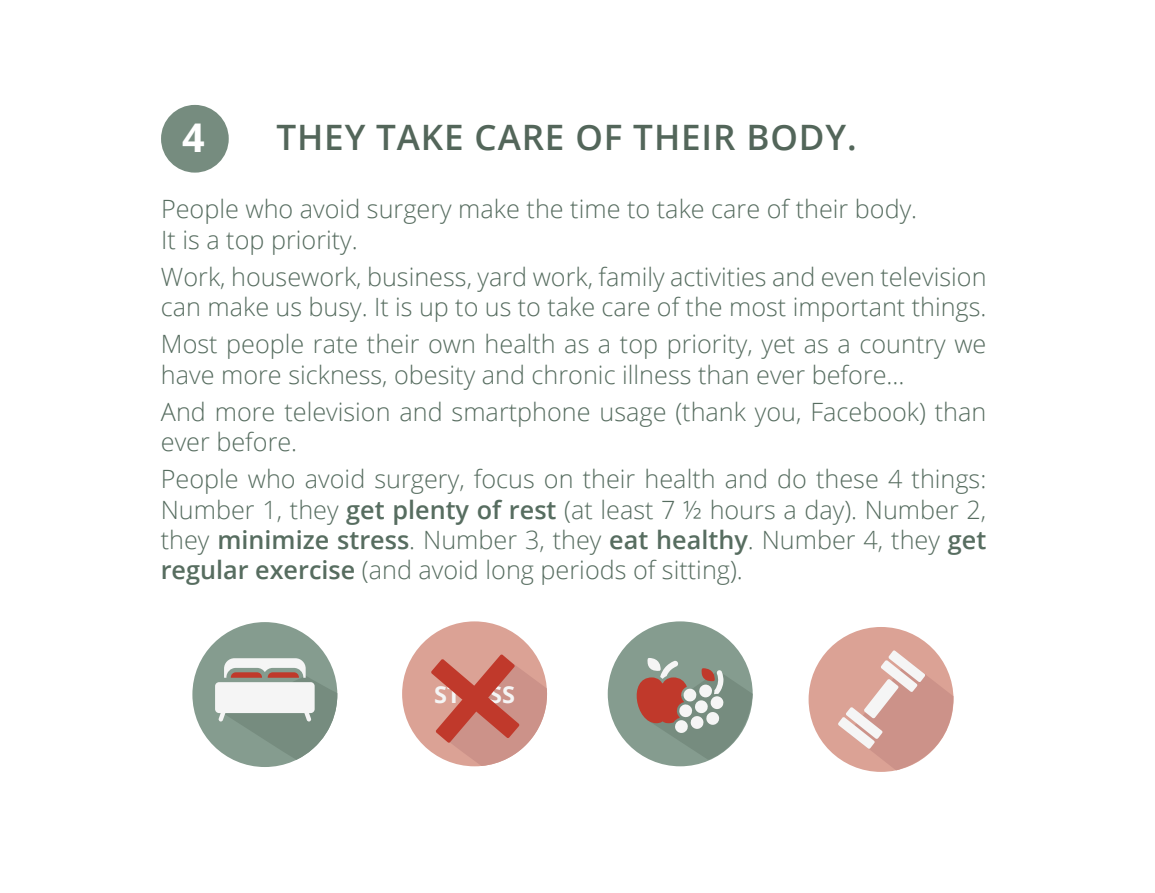
<style>
.page{position:relative;width:1155px;height:893px;background:#fff}
.page>*{position:absolute;margin:0;border:0;box-sizing:border-box;transform-origin:0 0}
.t1{font:700 39.55px "Open Sans";color:#fff}
.t2{font:600 35px "Open Sans";letter-spacing:.025em;color:#53665a}
.t3{font:300 25.2px/30.2px "Open Sans";color:#576d60}
.t4{font:700 23.45px "Open Sans";color:#f5f5f5}
.s1{font-weight:600}
</style>
<div class="page">
<div style="left:161px;top:105px;width:68px;height:68px;background:#768c7f;border-radius:50%"></div>
<div style="left:192px;top:622px;width:145px;height:145px;background:#859c8f;border-radius:50%"></div>
<div style="left:402px;top:621px;width:145px;height:145px;background:#dba295;border-radius:50%"></div>
<div style="left:607px;top:621px;width:145px;height:145px;background:#859c8f;border-radius:50%"></div>
<div style="left:808px;top:627px;width:145px;height:144px;background:#dba295;border-radius:50%"></div>
<svg style="left:215px;top:658px;width:122px;height:101px"></svg>
<svg style="left:431px;top:654px;width:116px;height:112px"></svg>
<svg style="left:627px;top:658px;width:125px;height:101px"></svg>
<svg style="left:837px;top:650px;width:116px;height:120px"></svg>
<h1 class="t1" style="left:182px;top:110px;width:24px">4</h1>
<h2 class="t2" style="left:276px;top:113px;width:581px">THEY TAKE CARE OF THEIR BODY.</h2>
<p class="t3" style="left:161px;top:193px;width:757px">People who avoid surgery make the time to take care of their body.<br>It is a top priority.</p>
<p class="t3" style="left:161px;top:261px;width:827px">Work, housework, business, yard work, family activities and even television can make us busy. It is up to us to take care of the most important things.</p>
<p class="t3" style="left:161px;top:328px;width:827px">Most people rate their own health as a top priority, yet as a country we have more sickness, obesity and chronic illness than ever before…</p>
<p class="t3" style="left:161px;top:396px;width:827px">And more television and smartphone usage (thank you, Facebook) than ever before.</p>
<p class="t3" style="left:161px;top:463px;width:827px;text-align:justify">People who avoid surgery, focus on their health and do these 4 things:<br>Number 1, they <span class="s1">get plenty of rest</span> (at least 7 ½ hours a day). Number 2, they <span class="s1">minimize stress</span>. Number 3, they <span class="s1">eat healthy</span>. Number 4, they <span class="s1">get regular exercise</span> (and avoid long periods of sitting).</p>
<p class="t4" style="left:434px;top:678px;width:82px">STRESS</p>
</div>
